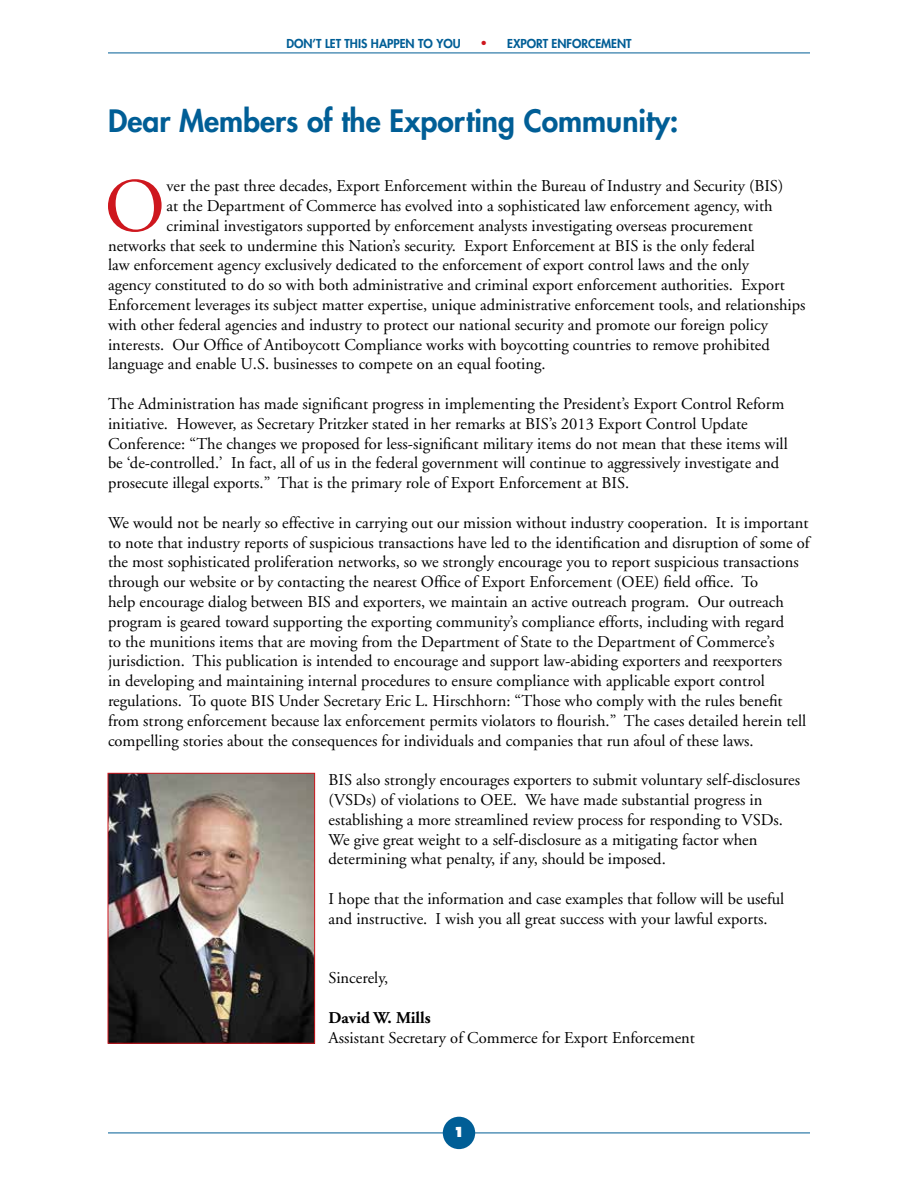
<style>
.page{position:relative;width:918px;height:1188px;background:#fff}
.page>*{position:absolute;margin:0;border:0;box-sizing:border-box;transform-origin:0 0}
.t1{font:76.2px "Adobe Garamond";color:#ce171e}
.t2{font:800 30px "Futura";color:#005e96}
.t3{font:16.5px/19.8px "Adobe Garamond";color:#000}
.t4{font:700 16.5px "Adobe Garamond";color:#000}
.t5{font:800 13.5px "Futura";color:#fff}
.t6{font:800 12px "Futura";color:#005e96}
</style>
<div class="page">
<hr style="left:108px;top:53px;width:702px;height:1px;background:#005e96">
<hr style="left:108px;top:1133px;width:702px;height:1px;background:#005e96">
<div style="left:443px;top:1117px;width:32px;height:32px;background:#005e96;border-radius:50%"></div>
<img style="left:110px;top:775px;width:203px;height:267px">
<div style="left:108px;top:773px;width:207px;height:271px;border:1px solid #ce171e"></div>
<p class="t6" style="left:286px;top:36px;width:176px">DON’T LET THIS HAPPEN TO YOU</p>
<p class="t6" style="left:482px;top:36px;width:152px"><sup>●</sup> EXPORT ENFORCEMENT</p>
<h2 class="t2" style="left:108px;top:102px;width:572px">Dear Members of the Exporting Community:</h2>
<h1 class="t1" style="left:104px;top:166px;width:62px">O</h1>
<p class="t3" style="left:167px;top:176px;width:618px">ver the past three decades, Export Enforcement within the Bureau of Industry and Security (BIS)</p>
<p class="t3" style="left:167px;top:196px;width:608px">at the Department of Commerce has evolved into a sophisticated law enforcement agency, with</p>
<p class="t3" style="left:167px;top:216px;width:588px">criminal investigators supported by enforcement analysts investigating overseas procurement</p>
<p class="t3" style="left:108px;top:236px;width:649px">networks that seek to undermine this Nation’s security. Export Enforcement at BIS is the only federal</p>
<p class="t3" style="left:108px;top:256px;width:643px">law enforcement agency exclusively dedicated to the enforcement of export control laws and the only</p>
<p class="t3" style="left:108px;top:275px;width:678px">agency constituted to do so with both administrative and criminal export enforcement authorities. Export</p>
<p class="t3" style="left:108px;top:295px;width:699px">Enforcement leverages its subject matter expertise, unique administrative enforcement tools, and relationships</p>
<p class="t3" style="left:108px;top:315px;width:661px">with other federal agencies and industry to protect our national security and promote our foreign policy</p>
<p class="t3" style="left:108px;top:335px;width:663px">interests. Our Office of Antiboycott Compliance works with boycotting countries to remove prohibited</p>
<p class="t3" style="left:108px;top:355px;width:437px">language and enable U.S. businesses to compete on an equal footing.</p>
<p class="t3" style="left:108px;top:394px;width:681px">The Administration has made significant progress in implementing the President’s Export Control Reform initiative. However, as Secretary Pritzker stated in her remarks at BIS’s 2013 Export Control Update Conference: “The changes we proposed for less-significant military items do not mean that these items will be ‘de-controlled.’ In fact, all of us in the federal government will continue to aggressively investigate and prosecute illegal exports.” That is the primary role of Export Enforcement at BIS.</p>
<p class="t3" style="left:108px;top:513px;width:703px">We would not be nearly so effective in carrying out our mission without industry cooperation. It is important to note that industry reports of suspicious transactions have led to the identification and disruption of some of the most sophisticated proliferation networks, so we strongly encourage you to report suspicious transactions through our website or by contacting the nearest Office of Export Enforcement (OEE) field office. To<br>help encourage dialog between BIS and exporters, we maintain an active outreach program. Our outreach program is geared toward supporting the exporting community’s compliance efforts, including with regard<br>to the munitions items that are moving from the Department of State to the Department of Commerce’s jurisdiction. This publication is intended to encourage and support law-abiding exporters and reexporters<br>in developing and maintaining internal procedures to ensure compliance with applicable export control regulations. To quote BIS Under Secretary Eric L. Hirschhorn: “Those who comply with the rules benefit from strong enforcement because lax enforcement permits violators to flourish.” The cases detailed herein tell compelling stories about the consequences for individuals and companies that run afoul of these laws.</p>
<p class="t3" style="left:329px;top:770px;width:473px">BIS also strongly encourages exporters to submit voluntary self-disclosures (VSDs) of violations to OEE. We have made substantial progress in establishing a more streamlined review process for responding to VSDs.<br>We give great weight to a self-disclosure as a mitigating factor when determining what penalty, if any, should be imposed.</p>
<p class="t3" style="left:329px;top:889px;width:457px">I hope that the information and case examples that follow will be useful and instructive. I wish you all great success with your lawful exports.</p>
<p class="t3" style="left:329px;top:968px;width:61px">Sincerely,</p>
<p class="t4" style="left:329px;top:1009px;width:104px">David W. Mills</p>
<p class="t3" style="left:329px;top:1028px;width:368px">Assistant Secretary of Commerce for Export Enforcement</p>
<p class="t5" style="left:453px;top:1124px;width:13px">1</p>
</div>
